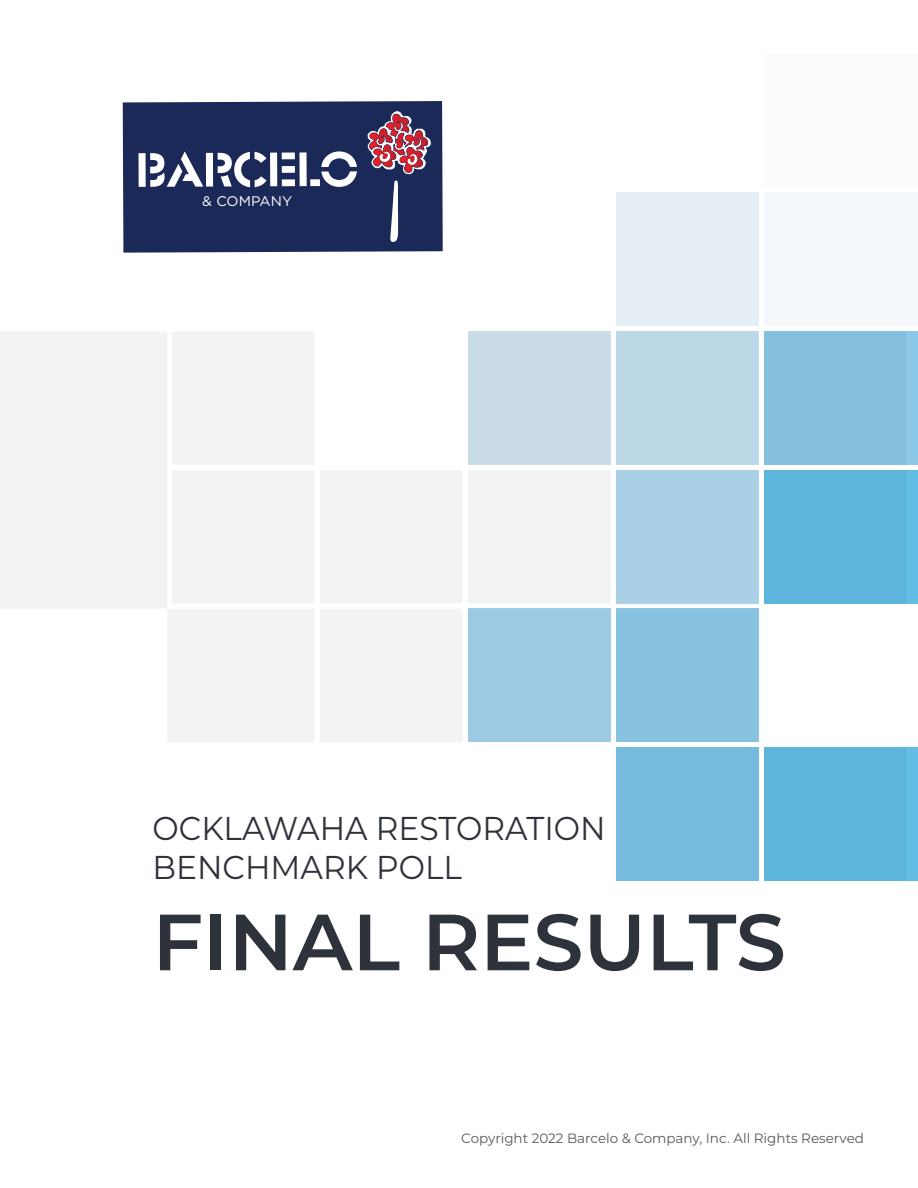
<style>
.page{position:relative;width:918px;height:1188px;background:#fff}
.page>*{position:absolute;margin:0;border:0;box-sizing:border-box;transform-origin:0 0}
.T4{font:600 79.5px "Montserrat";color:#2d323b}
.t1{font:50.4px "Futurist Stencil";letter-spacing:-.005em;color:#fff}
.T4-2{font:33px "Montserrat";color:#2d323b;scale:.95 1}
.t2{font:13.8px "Gotham";letter-spacing:-.005em;color:#fff}
.t3{font:13.5px "Montserrat";color:#57585a}
</style>
<div class="page">
<svg style="left:0;top:331px;width:906px;height:411px;fill:#f2f3f4"></svg>
<div style="left:616px;top:747px;width:143px;height:134px;background:#74bbdd"></div>
<div style="left:764px;top:331px;width:154px;height:134px;background:#84bfde"></div>
<div style="left:616px;top:331px;width:143px;height:134px;background:#bcd7e6"></div>
<div style="left:616px;top:609px;width:143px;height:133px;background:#88c2e1"></div>
<div style="left:764px;top:470px;width:154px;height:133px;background:#5db5dc"></div>
<div style="left:764px;top:747px;width:154px;height:134px;background:#5db5dc"></div>
<div style="left:616px;top:193px;width:143px;height:133px;background:#e7eff6"></div>
<div style="left:764px;top:54px;width:154px;height:133px;background:#fafbfd"></div>
<div style="left:764px;top:193px;width:154px;height:133px;background:#f4f8fa"></div>
<div style="left:123px;top:101px;width:320px;height:152px;background:#1b2958"></div>
<svg style="left:366px;top:110px;width:66px;height:134px;background:#554568"></svg>
<p class="t1" style="left:136px;top:140px;width:224px">BARCELO</p>
<p class="t2" style="left:202px;top:192px;width:92px">&amp; COMPANY</p>
<p class="T4-2" style="left:153px;top:805px;width:479px">OCKLAWAHA RESTORATION</p>
<p class="T4-2" style="left:153px;top:844px;width:327px">BENCHMARK POLL</p>
<p class="T4" style="left:153px;top:886px;width:635px">FINAL RESULTS</p>
<p class="t3" style="left:461px;top:1129px;width:404px">Copyright 2022 Barcelo &amp; Company, Inc. All Rights Reserved</p>
</div>
